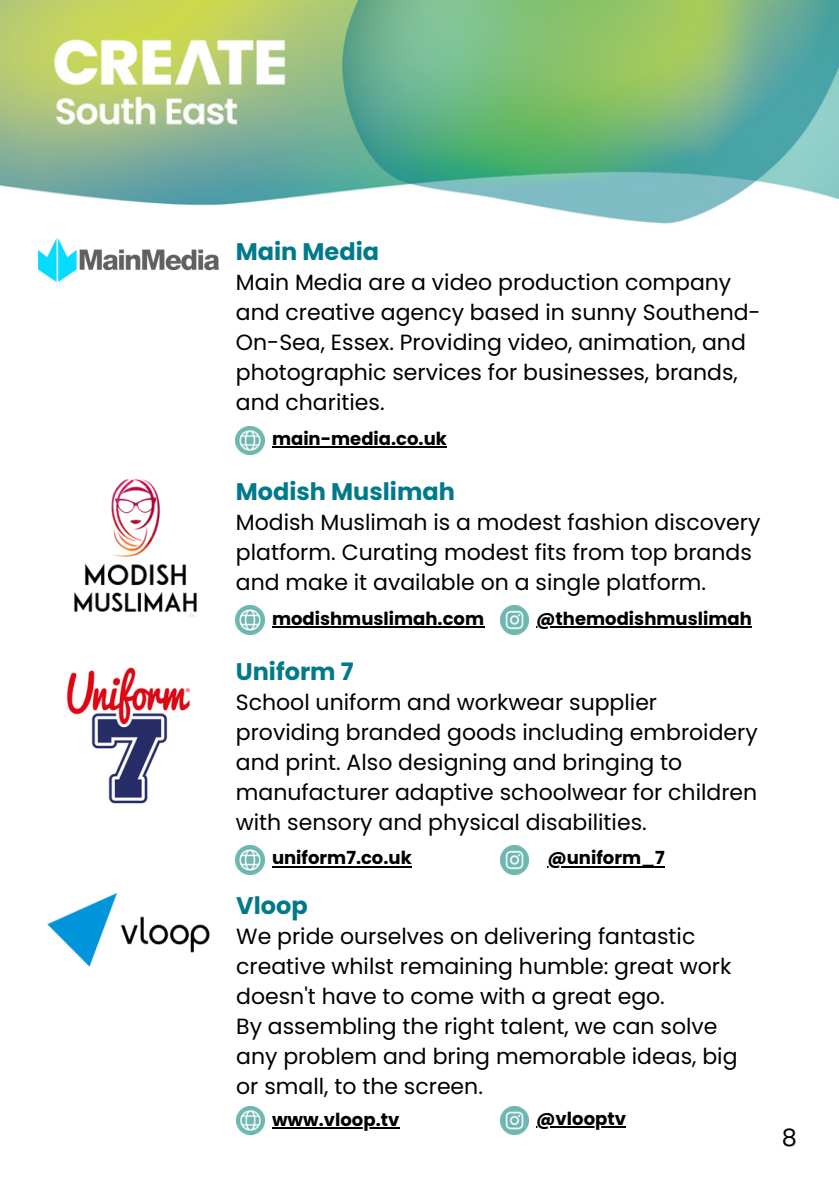
<style>
.page{position:relative;width:839px;height:1191px;background:#fff}
.page>*{position:absolute;margin:0;border:0;box-sizing:border-box;transform-origin:0 0}
.t1{font:700 24px "Poppins";color:#00798a}
.t2{font:24px "Poppins";color:#000}
.t3{font:22px/30px "Poppins";color:#000}
.t4{font:700 18px "Poppins";color:#000}
</style>
<div class="page">
<img style="left:74px;top:479px;width:123px;height:138px">
<img style="left:47px;top:893px;width:163px;height:74px">
<img style="left:500px;top:1106px;width:29px;height:29px">
<img style="left:236px;top:1106px;width:29px;height:29px">
<hr style="left:536px;top:1127px;width:90px;height:1px;background:#000">
<hr style="left:272px;top:1127px;width:127px;height:2px;background:#000">
<img style="left:500px;top:606px;width:29px;height:28px">
<img style="left:0;top:0;width:838px;height:224px">
<img style="left:236px;top:606px;width:28px;height:28px">
<hr style="left:536px;top:626px;width:215px;height:2px;background:#000">
<hr style="left:272px;top:626px;width:212px;height:2px;background:#000">
<img style="left:38px;top:238px;width:180px;height:44px">
<img style="left:236px;top:426px;width:28px;height:29px">
<hr style="left:272px;top:446px;width:175px;height:2px;background:#000">
<img style="left:66px;top:667px;width:125px;height:137px">
<img style="left:236px;top:846px;width:28px;height:28px">
<hr style="left:272px;top:866px;width:140px;height:1px;background:#000">
<img style="left:500px;top:846px;width:29px;height:28px">
<hr style="left:547px;top:866px;width:117px;height:1px;background:#000">
<h1 class="t1" style="left:236px;top:235px;width:145px">Main Media</h1>
<h1 class="t3" style="left:236px;top:267px;width:526px">Main Media are a video production company and creative agency based in sunny Southend-On-Sea, Essex. Providing video, animation, and photographic services for businesses, brands, and charities.</h1>
<p class="t4" style="left:272px;top:426px;width:176px">main-media.co.uk</p>
<p class="t1" style="left:236px;top:475px;width:221px">Modish Muslimah</p>
<p class="t3" style="left:236px;top:507px;width:526px">Modish Muslimah is a modest fashion discovery platform. Curating modest fits from top brands and make it available on a single platform.</p>
<p class="t4" style="left:272px;top:606px;width:214px">modishmuslimah.com</p>
<p class="t4" style="left:536px;top:606px;width:217px">@themodishmuslimah</p>
<p class="t1" style="left:236px;top:655px;width:119px">Uniform 7</p>
<p class="t3" style="left:236px;top:687px;width:523px">School uniform and workwear supplier providing branded goods including embroidery and print. Also designing and bringing to manufacturer adaptive schoolwear for children with sensory and physical disabilities.</p>
<p class="t4" style="left:272px;top:845px;width:141px">uniform7.co.uk</p>
<p class="t4" style="left:547px;top:845px;width:119px">@uniform_7</p>
<p class="t1" style="left:236px;top:889px;width:73px">Vloop</p>
<p class="t3" style="left:236px;top:922px;width:503px">We pride ourselves on delivering fantastic creative whilst remaining humble: great work doesn't have to come with a great ego.<br>By assembling the right talent, we can solve any problem and bring memorable ideas, big or small, to the screen.</p>
<p class="t4" style="left:272px;top:1107px;width:129px">www.vloop.tv</p>
<h1 class="t4" style="left:536px;top:1106px;width:91px">@vlooptv</h1>
<p class="t2" style="left:781px;top:1120px;width:17px">8</p>
</div>
